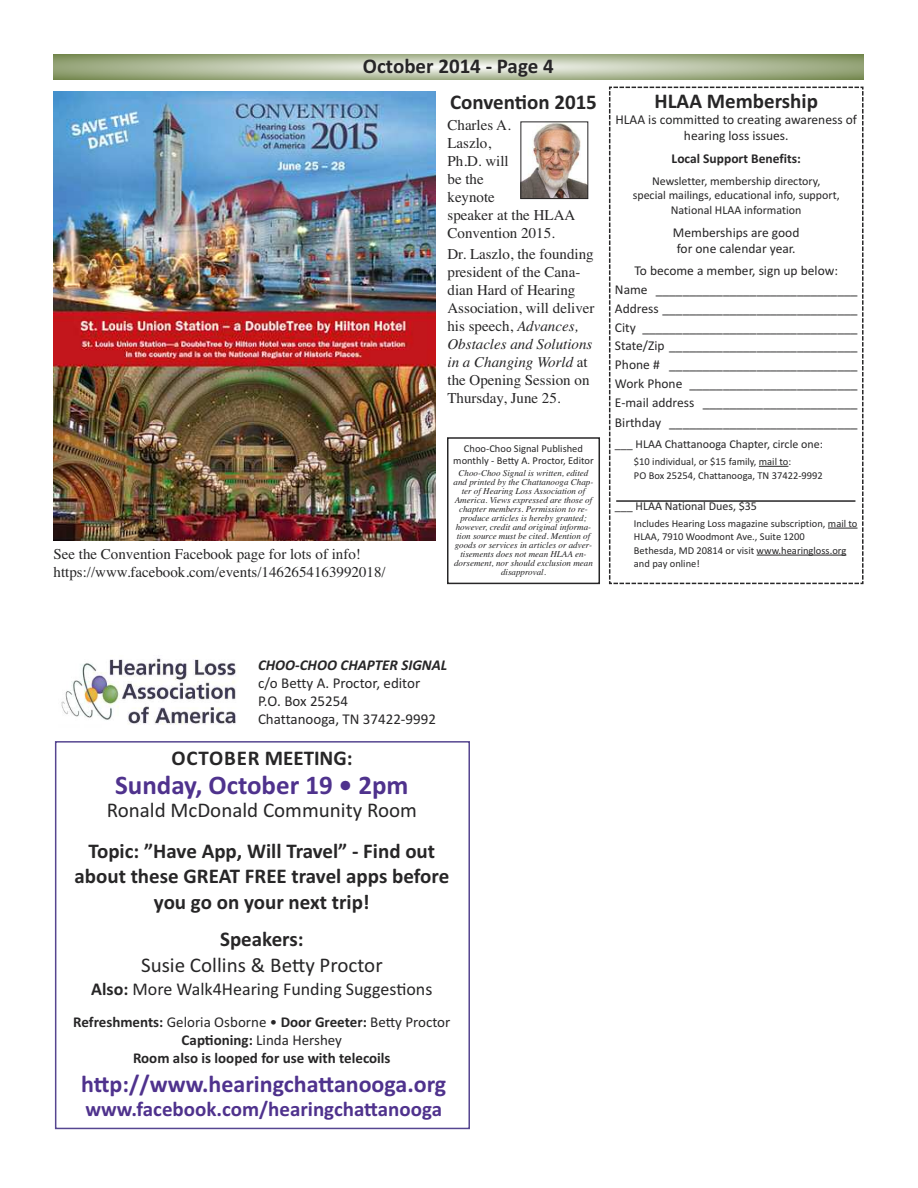
<style>
.page{position:relative;width:918px;height:1188px;background:#fff}
.page>*{position:absolute;margin:0;border:0;box-sizing:border-box;transform-origin:0 0}
.t1{font:700 27px "Calibri";color:#4f328d}
.t2{font:700 24px "Calibri";color:#4f328d}
.t3{font:700 21px/25.2px "Calibri";color:#272627;text-align:center}
.t4{font:21px "Calibri";color:#272627}
.t5{font:700 21px "Calibri";color:#4f328d}
.t6{font:18px "Calibri";color:#272627}
.t7{font:15px/18px "Times";color:#272627}
.t8{font:700 15px/18px "Calibri";color:#272627;text-align:center}
.t9{font:15px/18px "Calibri";color:#272627}
.t10{font:italic 700 15px "Calibri";color:#272627}
.t11{font:13.5px/18.8px "Calibri";color:#272627;text-align:center}
.t12{font:700 13.5px "Calibri";color:#272627}
.t13{font:12px/14.4px "Calibri";color:#272627;text-align:center}
.t14{font:10.5px/13.5px "Calibri";color:#272627}
.t15{font:italic 9px/9px "Times";color:#272627;text-align:center}
.s1{font-style:italic}
.s2{font-weight:700}
.s3{font-weight:400}
</style>
<div class="page">
<div style="left:55px;top:741px;width:415px;height:388px;border:2px solid #564690"></div>
<div style="left:447px;top:437px;width:153px;height:147px;border:2px solid #272627"></div>
<svg style="left:609px;top:86px;width:255px;height:499px"></svg>
<hr style="left:828px;top:528px;width:30px;height:1px;background:#272627">
<hr style="left:757px;top:555px;width:89px;height:1px;background:#272627">
<img style="left:61px;top:658px;width:175px;height:67px">
<hr style="left:616px;top:500px;width:239px;height:2px;background:#272627">
<svg style="left:53px;top:54px;width:810px;height:25px;background:#b1bc9c"></svg>
<img style="left:54px;top:92px;width:382px;height:448px">
<img style="left:522px;top:124px;width:64px;height:73px">
<div style="left:520px;top:122px;width:68px;height:77px;border:1px solid #272627"></div>
<h3 class="t3" style="left:363px;top:53px;width:192px">October 2014 - Page 4</h3>
<p class="t7" style="left:54px;top:545px;width:334px">See the Convention Facebook page for lots of info! https://www.facebook.com/events/1462654163992018/</p>
<h3 class="t3" style="left:450px;top:89px;width:148px">Convention 2015</h3>
<p class="t7" style="left:448px;top:116px;width:129px">Charles A.<br>Laszlo,<br>Ph.D. will<br>be the<br>keynote<br>speaker at the HLAA<br>Convention 2015.</p>
<p class="t7" style="left:447px;top:245px;width:149px">Dr. Laszlo, the founding president of the Cana&shy;dian Hard of Hearing<br>Association, will deliver his speech, <span class="s1">Advances,<br>Obstacles and Solutions in a Changing World</span> at the Opening Session on<br>Thursday, June 25.</p>
<p class="t14" style="left:453px;top:442px;width:142px;line-height:12.6px;text-align:center">Choo-Choo Signal Published monthly - Betty A. Proctor, Editor</p>
<p class="t15" style="left:454px;top:469px;width:141px">Choo-Choo Signal is written, edited and printed by the Chattanooga Chap&shy;ter of Hearing Loss Association of America. Views expressed are those of chapter members. Permission to re&shy;produce articles is hereby granted; however, credit and original informa&shy;tion source must be cited. Mention of goods or services in articles or adver&shy;tisements does not mean HLAA en&shy;dorsement, nor should exclusion mean disapproval.</p>
<h3 class="t3" style="left:655px;top:88px;width:165px">HLAA Membership</h3>
<p class="t11" style="left:616px;top:112px;width:243px;line-height:16px">HLAA is committed to creating awareness of hearing loss issues.</p>
<p class="t12" style="left:672px;top:151px;width:131px">Local Support Benefits:</p>
<p class="t13" style="left:633px;top:174px;width:209px">Newsletter, membership directory,<br>special mailings, educational info, support,<br>National HLAA information</p>
<p class="t11" style="left:673px;top:224px;width:128px;line-height:16px;text-align:left">Memberships are good for one calendar year.</p>
<p class="t11" style="left:615px;top:261px;width:244px">To become a member, sign up below:<br>Name ______________________________ Address _____________________________ City ________________________________ State/Zip ____________________________ Phone # ____________________________ Work Phone _________________________ E-mail address _______________________</p>
<p class="t11" style="left:615px;top:413px;width:244px">Birthday ____________________________</p>
<p class="t13" style="left:615px;top:437px;width:210px">___ HLAA Chattanooga Chapter, circle one:</p>
<p class="t14" style="left:634px;top:454px;width:190px">$10 individual, or $15 family, mail to:<br>PO Box 25254, Chattanooga, TN 37422-9992</p>
<p class="t13" style="left:615px;top:499px;width:144px">___ HLAA National Dues, $35</p>
<p class="t14" style="left:634px;top:516px;width:225px">Includes Hearing Loss magazine subscription, mail to HLAA, 7910 Woodmont Ave., Suite 1200<br>Bethesda, MD 20814 or visit www.hearingloss.org and pay online!</p>
<p class="t10" style="left:258px;top:656px;width:191px">CHOO-CHOO CHApTER SIGNAL</p>
<p class="t9" style="left:258px;top:674px;width:179px">c/o Betty A. Proctor, editor<br>P.O. Box 25254<br>Chattanooga, TN 37422-9992</p>
<h3 class="t3" style="left:171px;top:745px;width:183px">OCTOBER MEETING:</h3>
<h1 class="t1" style="left:115px;top:769px;width:295px">Sunday, October 19 • 2pm</h1>
<h3 class="t4" style="left:107px;top:797px;width:312px">Ronald McDonald Community Room</h3>
<h3 class="t3" style="left:74px;top:838px;width:376px">Topic: ”Have App, Will Travel” - Find out about these GREAT FREE travel apps before you go on your next trip!</h3>
<h3 class="t3" style="left:220px;top:927px;width:85px">Speakers:</h3>
<h3 class="t4" style="left:141px;top:952px;width:243px">Susie Collins &amp; Betty Proctor</h3>
<h3 class="t6" style="left:91px;top:978px;width:343px"><span class="s2">Also:</span> More Walk4Hearing Funding Suggestions</h3>
<p class="t8" style="left:73px;top:1012px;width:379px">Refreshments: <span class="s3">Geloria Osborne •</span> Door Greeter: <span class="s3">Betty Proctor<br></span>Captioning: <span class="s3">Linda Hershey<br></span>Room also is looped for use with telecoils</p>
<h2 class="t2" style="left:81px;top:1070px;width:367px">http://www.hearingchattanooga.org</h2>
<h3 class="t5" style="left:85px;top:1096px;width:358px">www.facebook.com/hearingchattanooga</h3>
</div>
